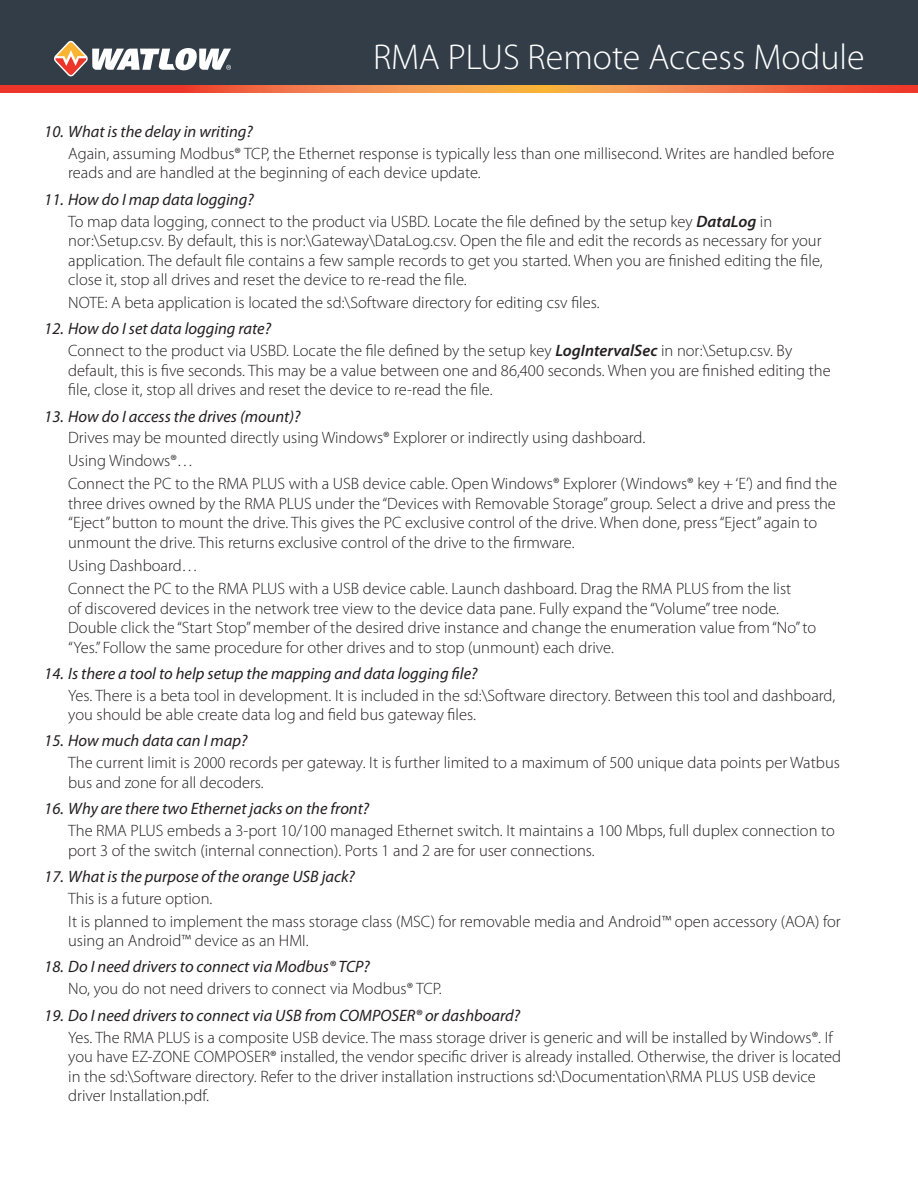
<style>
.page{position:relative;width:918px;height:1188px;background:#fff}
.page>*{position:absolute;margin:0;border:0;box-sizing:border-box;transform-origin:0 0}
.t1{font:300 36px "Myriad Pro";color:#fff}
.t2{font:300 16.5px/19.5px "Myriad Pro";color:#231f20}
.t3{font:italic 16.5px "Myriad Pro";color:#231f20}
.s1{font-weight:600;font-style:italic}
</style>
<div class="page">
<div style="left:0;top:0;width:918px;height:86px;background:#323d47"></div>
<svg style="left:0;top:86px;width:918px;height:6px;background:#f16f3f"></svg>
<svg style="left:54px;top:41px;width:177px;height:35px"></svg>
<p class="t1" style="left:373px;top:38px;width:493px">RMA PLUS Remote Access Module</p>
<p class="t3" style="left:44px;top:121px;width:210px">10. What is the delay in writing?</p>
<p class="t2" style="left:68px;top:144px;width:768px">Again, assuming Modbus® TCP, the Ethernet response is typically less than one millisecond. Writes are handled before reads and are handled at the beginning of each device update.</p>
<p class="t3" style="left:44px;top:189px;width:211px">11. How do I map data logging?</p>
<p class="t2" style="left:68px;top:212px;width:756px">To map data logging, connect to the product via USBD. Locate the file defined by the setup key <span class="s1">DataLog</span> in nor:\Setup.csv. By default, this is nor:\Gateway\DataLog.csv. Open the file and edit the records as necessary for your application. The default file contains a few sample records to get you started. When you are finished editing the file, close it, stop all drives and reset the device to re-read the file.</p>
<p class="t2" style="left:68px;top:293px;width:533px">NOTE: A beta application is located the sd:\Software directory for editing csv files.</p>
<p class="t3" style="left:44px;top:319px;width:228px">12. How do I set data logging rate?</p>
<p class="t2" style="left:68px;top:341px;width:764px">Connect to the product via USBD. Locate the file defined by the setup key <span class="s1">LogIntervalSec</span> in nor:\Setup.csv. By default, this is five seconds. This may be a value between one and 86,400 seconds. When you are finished editing the file, close it, stop all drives and reset the device to re-read the file.</p>
<p class="t3" style="left:44px;top:406px;width:258px">13. How do I access the drives (mount)?</p>
<p class="t2" style="left:68px;top:429px;width:579px">Drives may be mounted directly using Windows® Explorer or indirectly using dashboard.</p>
<p class="t2" style="left:68px;top:452px;width:127px">Using Windows®…</p>
<p class="t2" style="left:68px;top:475px;width:771px">Connect the PC to the RMA PLUS with a USB device cable. Open Windows® Explorer (Windows® key + ‘E’) and find the three drives owned by the RMA PLUS under the “Devices with Removable Storage” group. Select a drive and press the “Eject” button to mount the drive. This gives the PC exclusive control of the drive. When done, press “Eject” again to unmount the drive. This returns exclusive control of the drive to the firmware.</p>
<p class="t2" style="left:68px;top:556px;width:131px">Using Dashboard…</p>
<p class="t2" style="left:68px;top:579px;width:749px">Connect the PC to the RMA PLUS with a USB device cable. Launch dashboard. Drag the RMA PLUS from the list<br>of discovered devices in the network tree view to the device data pane. Fully expand the “Volume” tree node.<br>Double click the “Start Stop” member of the desired drive instance and change the enumeration value from “No” to “Yes.” Follow the same procedure for other drives and to stop (unmount) each drive.</p>
<p class="t3" style="left:44px;top:663px;width:435px">14. Is there a tool to help setup the mapping and data logging file?</p>
<p class="t2" style="left:68px;top:686px;width:769px">Yes. There is a beta tool in development. It is included in the sd:\Software directory. Between this tool and dashboard, you should be able create data log and field bus gateway files.</p>
<p class="t3" style="left:44px;top:731px;width:205px">15. How much data can I map?</p>
<p class="t2" style="left:68px;top:753px;width:773px">The current limit is 2000 records per gateway. It is further limited to a maximum of 500 unique data points per Watbus bus and zone for all decoders.</p>
<p class="t3" style="left:44px;top:798px;width:327px">16. Why are there two Ethernet jacks on the front?</p>
<p class="t2" style="left:68px;top:821px;width:768px">The RMA PLUS embeds a 3-port 10/100 managed Ethernet switch. It maintains a 100 Mbps, full duplex connection to port 3 of the switch (internal connection). Ports 1 and 2 are for user connections.</p>
<p class="t3" style="left:44px;top:866px;width:312px">17. What is the purpose of the orange USB jack?</p>
<p class="t2" style="left:68px;top:889px;width:146px">This is a future option.</p>
<p class="t2" style="left:68px;top:912px;width:774px">It is planned to implement the mass storage class (MSC) for removable media and Android™ open accessory (AOA) for using an Android™ device as an HMI.</p>
<p class="t3" style="left:44px;top:957px;width:327px">18. Do I need drivers to connect via Modbus® TCP?</p>
<p class="t2" style="left:68px;top:979px;width:375px">No, you do not need drivers to connect via Modbus® TCP.</p>
<p class="t3" style="left:44px;top:1005px;width:478px">19. Do I need drivers to connect via USB from COMPOSER® or dashboard?</p>
<p class="t2" style="left:68px;top:1028px;width:774px">Yes. The RMA PLUS is a composite USB device. The mass storage driver is generic and will be installed by Windows®. If you have EZ-ZONE COMPOSER® installed, the vendor specific driver is already installed. Otherwise, the driver is located in the sd:\Software directory. Refer to the driver installation instructions sd:\Documentation\RMA PLUS USB device driver Installation.pdf.</p>
</div>
